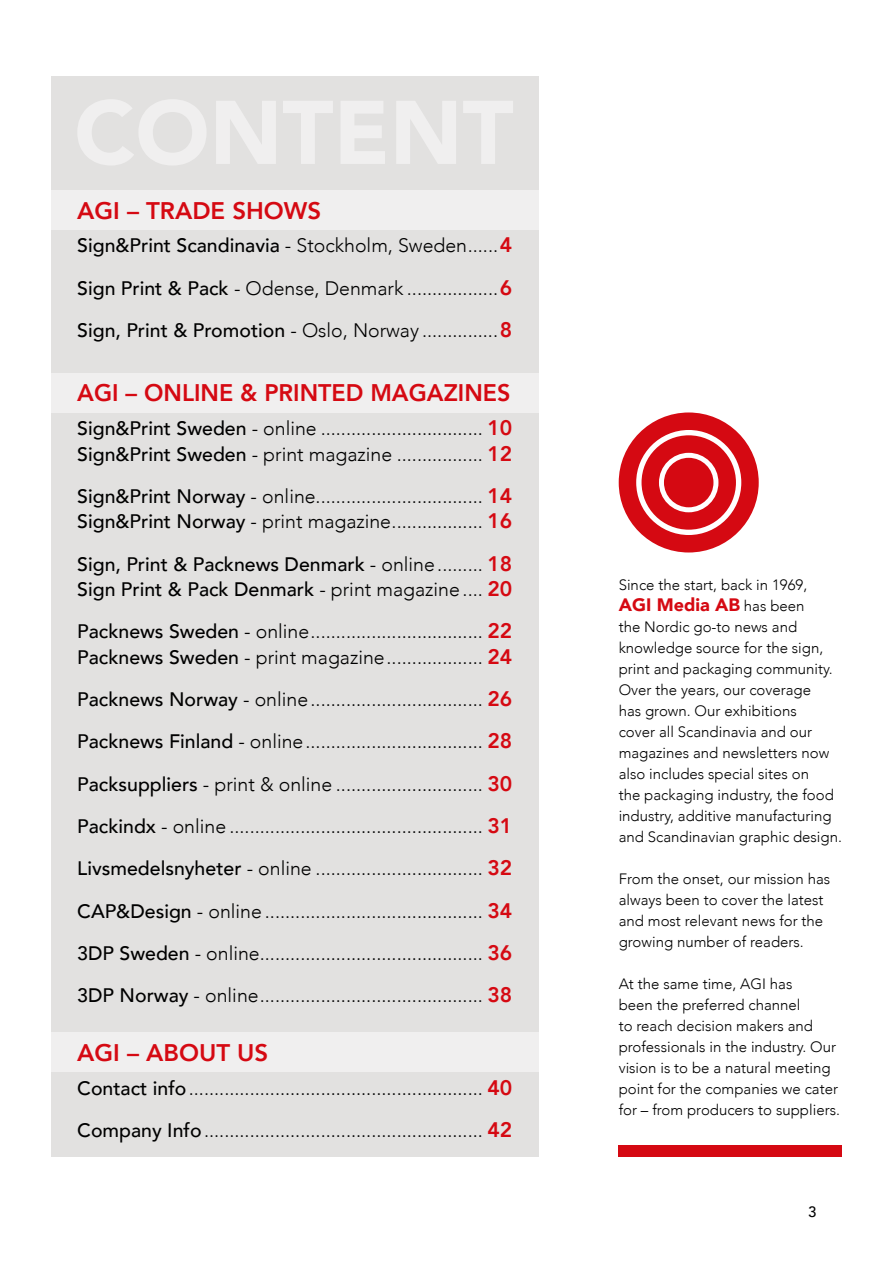
<style>
.page{position:relative;width:893px;height:1263px;background:#fff}
.page>*{position:absolute;margin:0;border:0;box-sizing:border-box;transform-origin:0 0}
.t1{font:800 24px "Avenir";color:#d50912}
.t2{font:300 19.5px/42.3px "Avenir";color:#000}
.t3{font:500 19.5px/25.3px "Avenir";color:#000}
.t4{font:900 18px "Avenir";color:#d50912}
.t5{font:300 15px/21px "Avenir";color:#000}
.t6{font:500 15px "Avenir";color:#000}
.s1{font-weight:500}
.s2{font-weight:800;font-size:21px;color:#d50912}
.s3{font-weight:300}
.s4{font-weight:300;font-size:15px;color:#000}
</style>
<div class="page">
<div style="left:51px;top:77px;width:488px;height:1080px;background:#e2e1e0"></div>
<div style="left:619px;top:1145px;width:223px;height:12px;background:#d50912"></div>
<div style="left:51px;top:190px;width:488px;height:40px;background:#f0efef"></div>
<div style="left:51px;top:373px;width:488px;height:39px;background:#f0efef"></div>
<div style="left:51px;top:1032px;width:488px;height:39px;background:#f0efef"></div>
<svg style="left:619px;top:412px;width:140px;height:140px"></svg>
<svg style="left:78px;top:99px;width:435px;height:66px"></svg>
<p class="t1" style="left:77px;top:192px;width:245px">AGI – TRADE SHOWS</p>
<p class="t2" style="left:77px;top:225px;width:437px;text-align:justify"><span class="s1">Sign&amp;Print Scandinavia</span> - Stockholm, Sweden......<span class="s2">4<br></span><span class="s1">Sign Print &amp; Pack</span> - Odense, Denmark ..................<span class="s2">6<br></span><span class="s1">Sign, Print &amp; Promotion</span> - Oslo, Norway ...............<span class="s2">8</span></p>
<p class="t1" style="left:77px;top:374px;width:435px">AGI – ONLINE &amp; PRINTED MAGAZINES</p>
<p class="t2" style="left:77px;top:416px;width:437px;line-height:25.3px"><span class="s1">Sign&amp;Print Sweden</span> - online ................................ <span class="s2">10<br></span><span class="s1">Sign&amp;Print Sweden</span> - print magazine ................. <span class="s2">12</span></p>
<p class="t2" style="left:77px;top:484px;width:437px;line-height:25.3px"><span class="s1">Sign&amp;Print Norway</span> - online................................. <span class="s2">14<br></span><span class="s1">Sign&amp;Print Norway</span> - print magazine.................. <span class="s2">16</span></p>
<p class="t3" style="left:77px;top:550px;width:437px">Sign, Print &amp; Packnews Denmark <span class="s3">- online.........</span> <span class="s2">18<br></span>Sign Print &amp; Pack Denmark <span class="s3">- print magazine ....</span> <span class="s2">20</span></p>
<p class="t2" style="left:77px;top:619px;width:437px;line-height:25.3px"><span class="s1">Packnews Sweden</span> - online.................................. <span class="s2">22<br></span><span class="s1">Packnews Sweden</span> - print magazine................... <span class="s2">24</span></p>
<p class="t2" style="left:77px;top:678px;width:437px;text-align:justify"><span class="s1">Packnews Norway</span> - online.................................. <span class="s2">26<br></span><span class="s1">Packnews Finland</span> - online................................... <span class="s2">28<br></span><span class="s1">Packsuppliers</span> - print &amp; online ............................. <span class="s2">30<br></span><span class="s1">Packindx</span> - online .................................................. <span class="s2">31<br></span><span class="s1">Livsmedelsnyheter</span> - online ................................. <span class="s2">32<br></span><span class="s1">CAP&amp;Design</span> - online ........................................... <span class="s2">34<br></span><span class="s1">3DP Sweden</span> - online............................................ <span class="s2">36<br></span><span class="s1">3DP Norway</span> - online............................................ <span class="s2">38</span></p>
<p class="t1" style="left:77px;top:1034px;width:193px">AGI – ABOUT US</p>
<p class="t2" style="left:77px;top:1067px;width:437px"><span class="s1">Contact info</span>.......................................................... <span class="s2">40<br></span><span class="s1">Company Info</span>....................................................... <span class="s2">42</span></p>
<p class="t5" style="left:619px;top:574px;width:190px">Since the start, back in 1969,</p>
<p class="t4" style="left:619px;top:589px;width:187px">AGI Media AB <span class="s4">has been</span></p>
<p class="t5" style="left:619px;top:616px;width:225px">the Nordic go-to news and knowledge source for the sign, print and packaging community.<br>Over the years, our coverage<br>has grown. Our exhibitions<br>cover all Scandinavia and our magazines and newsletters now also includes special sites on<br>the packaging industry, the food industry, additive manufacturing and Scandinavian graphic design.</p>
<p class="t5" style="left:619px;top:868px;width:213px">From the onset, our mission has always been to cover the latest and most relevant news for the growing number of readers.</p>
<p class="t5" style="left:619px;top:973px;width:223px">At the same time, AGI has<br>been the preferred channel<br>to reach decision makers and professionals in the industry. Our vision is to be a natural meeting point for the companies we cater for – from producers to suppliers.</p>
<p class="t6" style="left:808px;top:1199px;width:10px">3</p>
</div>
